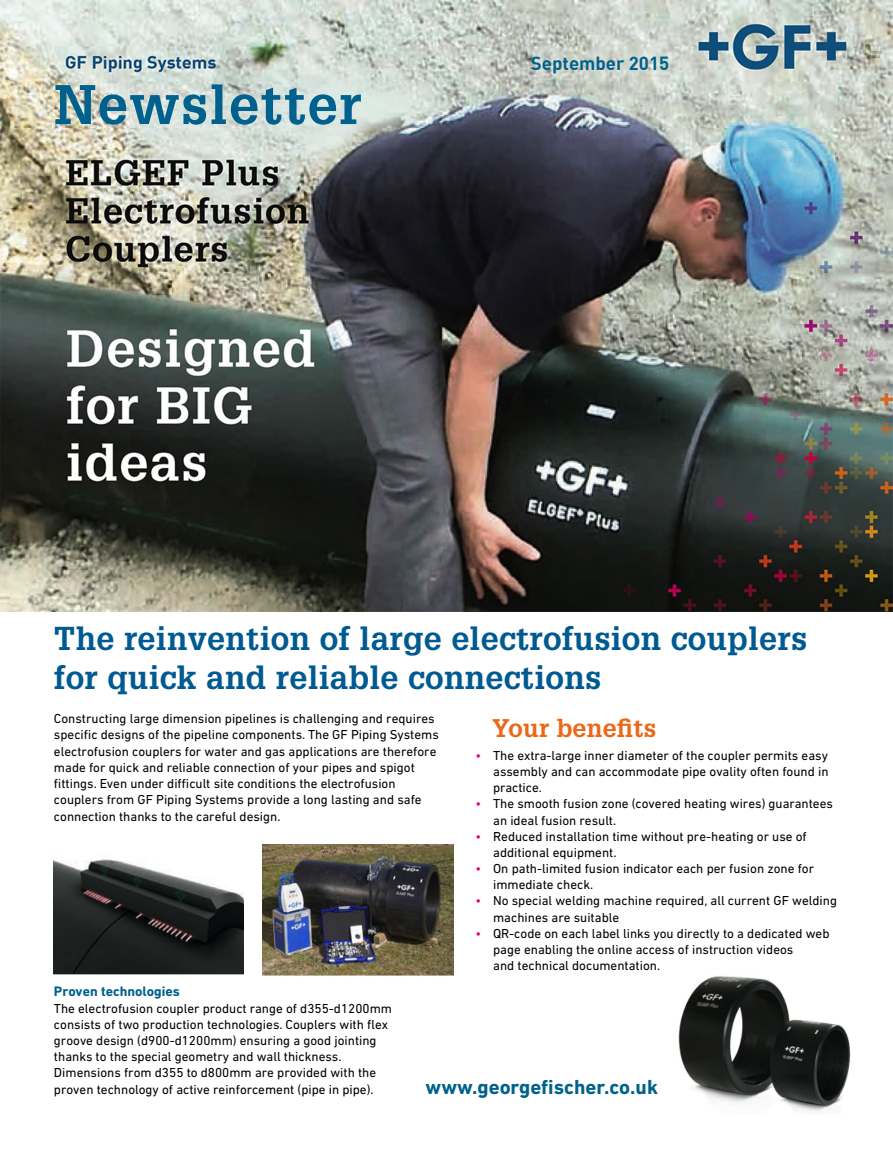
<style>
.page{position:relative;width:893px;height:1170px;background:#fff}
.page>*{position:absolute;margin:0;border:0;box-sizing:border-box;transform-origin:0 0}
.t1{font:700 54.3px "Glypha LT Pro";letter-spacing:.025em;color:#00618e}
.t2{font:700 32.4px/38.8px "Glypha LT Pro";letter-spacing:.01em;color:#005a92}
.t3{font:700 25.05px "Glypha LT Pro";letter-spacing:.01em;color:#eb6819}
.t4{font:700 20.7px "DIN Next W1 G";color:#00628b}
.t5{font:700 18.6px "DIN";color:#00618b}
.t6{font:700 13.95px "DIN Next W1 G";color:#00618c}
.t7{font:13.2px/16.2px "DIN Next W1 G";color:#000}
.s1{color:#de007b}
</style>
<div class="page">
<img style="left:0;top:0;width:893px;height:611px">
<img style="left:678px;top:976px;width:173px;height:136px">
<img style="left:54px;top:858px;width:189px;height:117px">
<img style="left:262px;top:844px;width:192px;height:132px">
<h1 class="t1" style="left:54px;top:71px;width:309px">Newsletter</h1>
<h3 class="t5" style="left:531px;top:51px;width:140px">September 2015</h3>
<h2 class="t2" style="left:54px;top:618px;width:755px">The reinvention of large electrofusion couplers for quick and reliable connections</h2>
<p class="t7" style="left:54px;top:710px;width:386px">Constructing large dimension pipelines is challenging and requires specific designs of the pipeline components. The GF Piping Systems electrofusion couplers for water and gas applications are therefore made for quick and reliable connection of your pipes and spigot fittings. Even under difficult site conditions the electrofusion couplers from GF Piping Systems provide a long lasting and safe connection thanks to the careful design.</p>
<h3 class="t3" style="left:492px;top:712px;width:165px">Your benefits</h3>
<p class="t7" style="left:493px;top:747px;width:337px;text-align:justify;text-indent:-18px"><span class="s1">•</span> The extra-large inner diameter of the coupler permits easy assembly and can accommodate pipe ovality often found in practice.</p>
<p class="t7" style="left:493px;top:795px;width:341px;text-indent:-18px"><span class="s1">•</span> The smooth fusion zone (covered heating wires) guarantees an ideal fusion result.</p>
<p class="t7" style="left:493px;top:827px;width:315px;text-indent:-18px"><span class="s1">•</span> Reduced installation time without pre-heating or use of additional equipment.</p>
<p class="t7" style="left:493px;top:860px;width:323px;text-indent:-18px"><span class="s1">•</span> On path-limited fusion indicator each per fusion zone for immediate check.</p>
<p class="t7" style="left:493px;top:892px;width:345px;text-indent:-18px"><span class="s1">•</span> No special welding machine required, all current GF welding machines are suitable</p>
<p class="t7" style="left:493px;top:924px;width:338px;text-indent:-18px"><span class="s1">•</span> QR-code on each label links you directly to a dedicated web page enabling the online access of instruction videos<br>and technical documentation.</p>
<p class="t6" style="left:54px;top:983px;width:128px">Proven technologies</p>
<p class="t7" style="left:54px;top:999px;width:340px">The electrofusion coupler product range of d355-d1200mm consists of two production technologies. Couplers with flex groove design (d900-d1200mm) ensuring a good jointing thanks to the special geometry and wall thickness.<br>Dimensions from d355 to d800mm are provided with the proven technology of active reinforcement (pipe in pipe).</p>
<h3 class="t4" style="left:426px;top:1075px;width:234px">www.georgefischer.co.uk</h3>
</div>
